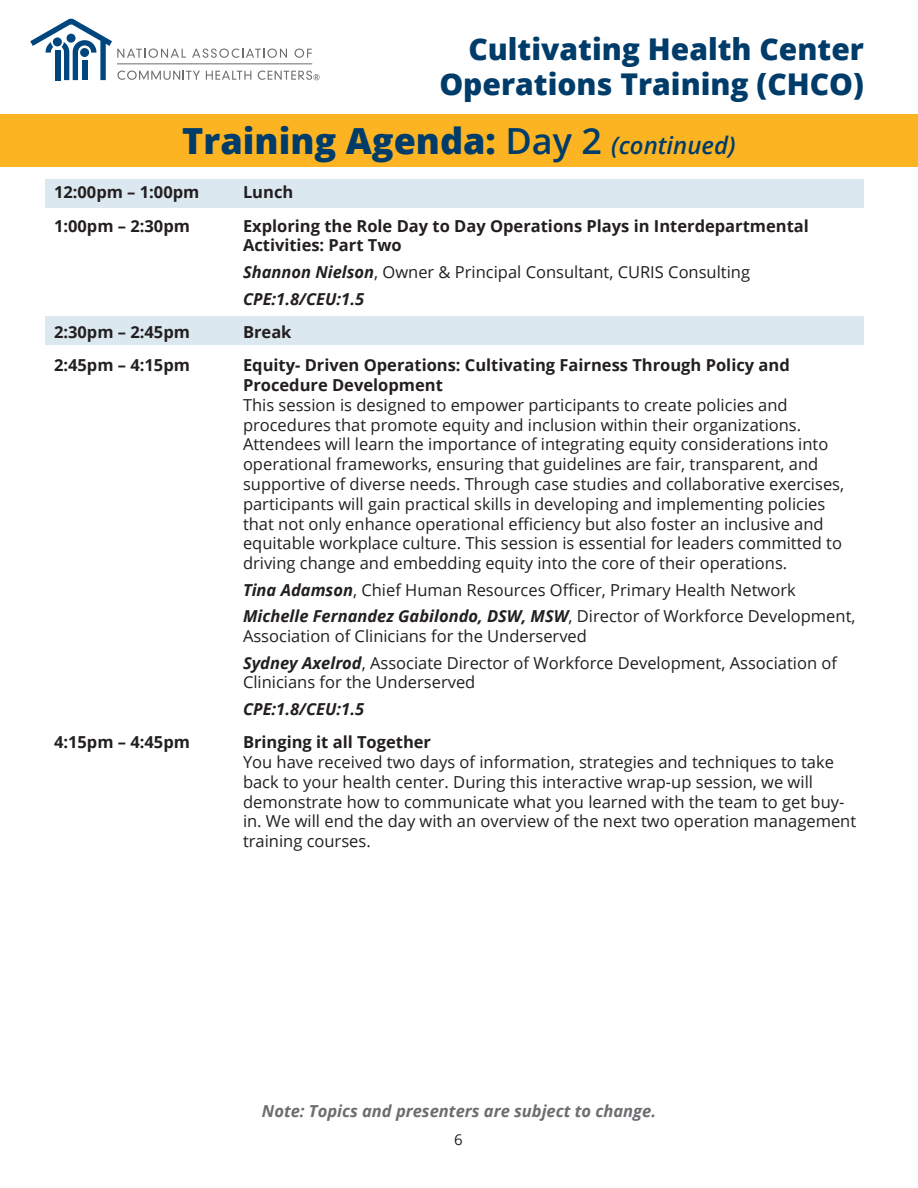
<style>
.page{position:relative;width:918px;height:1188px;background:#fff}
.page>*{position:absolute;margin:0;border:0;box-sizing:border-box;transform-origin:0 0}
.t1{font:800 36px "Open Sans";color:#003c6a}
.t2{font:800 30px/34.5px "Open Sans";color:#003c6a;text-align:right}
.t3{font:16.5px/19.8px "Open Sans";color:#231f20}
.t4{font:700 16.5px/19.8px "Open Sans";color:#231f20}
.t5{font:italic 700 16.5px "Open Sans";color:#6c6d70}
.t6{font:italic 700 16.5px "Open Sans";color:#231f20}
.t7{font:15px "Open Sans";color:#231f20}
.s1{font-weight:600}
.s2{font-weight:600;font-style:italic;font-size:24px}
.s3{font-weight:700;font-style:italic}
.s4{font-weight:700}
</style>
<div class="page">
<div style="left:45px;top:179px;width:819px;height:28px;background:#dbe8ef"></div>
<div style="left:45px;top:316px;width:819px;height:29px;background:#dbe8ef"></div>
<div style="left:0;top:114px;width:918px;height:53px;background:#fcb423"></div>
<svg style="left:30px;top:19px;width:290px;height:61px"></svg>
<p class="t2" style="left:439px;top:30px;width:426px">Cultivating Health Center<br>Operations Training (CHCO)</p>
<p class="t1" style="left:182px;top:113px;width:555px">Training Agenda: <span class="s1">Day 2</span> <span class="s2">(continued)</span></p>
<p class="t4" style="left:54px;top:182px;width:147px">12:00pm – 1:00pm</p>
<p class="t4" style="left:243px;top:182px;width:52px">Lunch</p>
<p class="t4" style="left:54px;top:215px;width:138px">1:00pm – 2:30pm</p>
<p class="t4" style="left:243px;top:215px;width:567px">Exploring the Role Day to Day Operations Plays in Interdepartmental<br>Activities: Part Two</p>
<p class="t3" style="left:243px;top:262px;width:509px"><span class="s3">Shannon Nielson</span>, Owner &amp; Principal Consultant, CURIS Consulting</p>
<p class="t6" style="left:243px;top:287px;width:123px">CPE:1.8/CEU:1.5</p>
<p class="t4" style="left:54px;top:322px;width:138px">2:30pm – 2:45pm</p>
<p class="t4" style="left:243px;top:322px;width:50px">Break</p>
<p class="t4" style="left:54px;top:355px;width:138px">2:45pm – 4:15pm</p>
<p class="t3" style="left:243px;top:355px;width:603px"><span class="s4">Equity- Driven Operations: Cultivating Fairness Through Policy and Procedure Development<br></span>This session is designed to empower participants to create policies and procedures that promote equity and inclusion within their organizations.<br>Attendees will learn the importance of integrating equity considerations into operational frameworks, ensuring that guidelines are fair, transparent, and supportive of diverse needs. Through case studies and collaborative exercises, participants will gain practical skills in developing and implementing policies that not only enhance operational efficiency but also foster an inclusive and equitable workplace culture. This session is essential for leaders committed to driving change and embedding equity into the core of their operations.</p>
<p class="t3" style="left:243px;top:579px;width:554px"><span class="s3">Tina Adamson</span>, Chief Human Resources Officer, Primary Health Network</p>
<p class="t3" style="left:243px;top:606px;width:614px"><span class="s3">Michelle Fernandez Gabilondo, DSW, MSW</span>, Director of Workforce Development,<br>Association of Clinicians for the Underserved</p>
<p class="t3" style="left:243px;top:652px;width:596px"><span class="s3">Sydney Axelrod</span>, Associate Director of Workforce Development, Association of<br>Clinicians for the Underserved</p>
<p class="t6" style="left:243px;top:697px;width:123px">CPE:1.8/CEU:1.5</p>
<p class="t4" style="left:54px;top:732px;width:138px">4:15pm – 4:45pm</p>
<p class="t3" style="left:243px;top:732px;width:615px"><span class="s4">Bringing it all Together<br></span>You have received two days of information, strategies and techniques to take back to your health center. During this interactive wrap-up session, we will demonstrate how to communicate what you learned with the team to get buy&shy;in. We will end the day with an overview of the next two operation management training courses.</p>
<p class="t5" style="left:262px;top:1100px;width:396px">Note: Topics and presenters are subject to change.</p>
<p class="t7" style="left:454px;top:1130px;width:10px">6</p>
</div>
